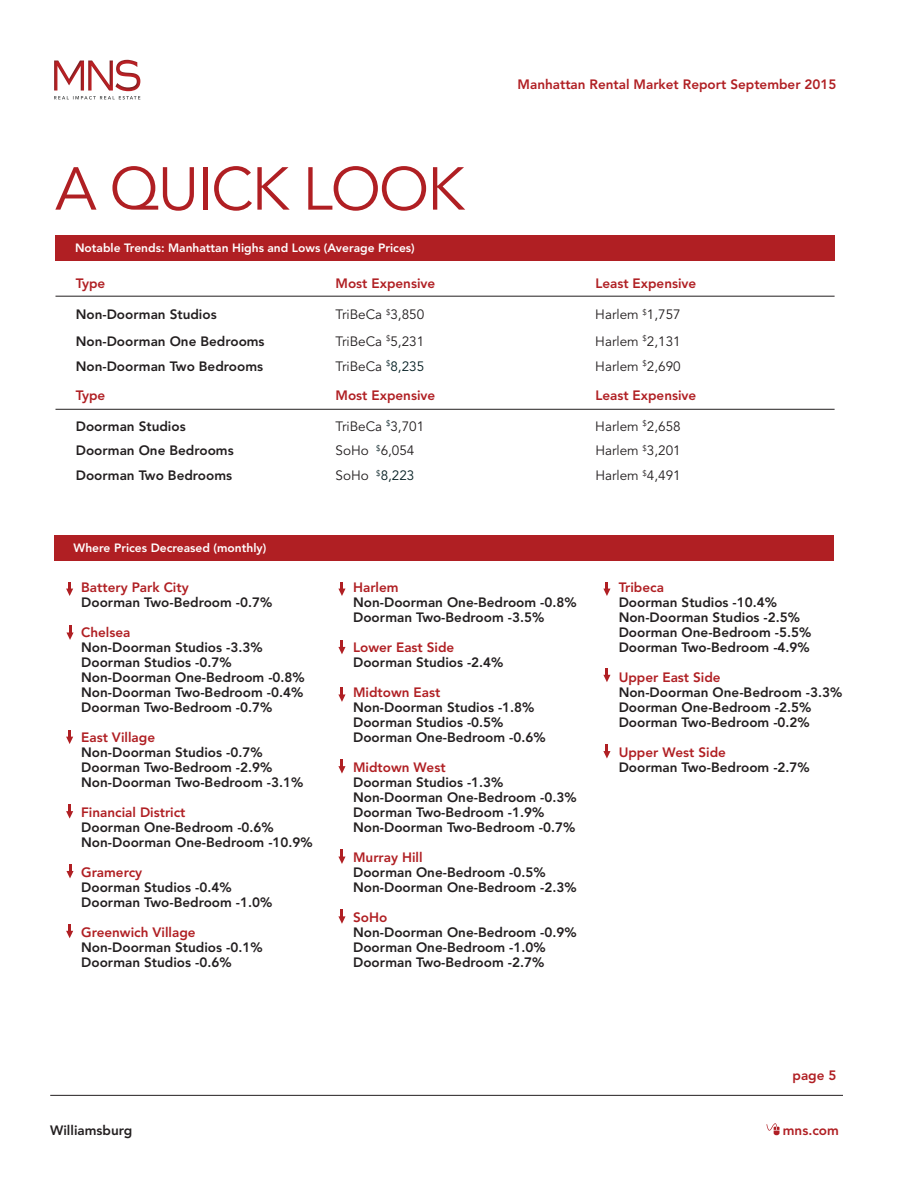
<style>
.page{position:relative;width:918px;height:1188px;background:#fff}
.page>*{position:absolute;margin:0;border:0;box-sizing:border-box;transform-origin:0 0}
.t1{font:60px "Avenir";letter-spacing:-.03em;color:#b01f23}
.t2{font:800 13.5px/15px "Avenir";color:#231f20}
.t3{font:800 13.5px "Avenir";color:#b01f23}
.t4{font:13.5px "Avenir";color:#231f20}
.t5{font:13.5px "Avenir";color:#051f23}
.t6{font:800 12px "Avenir";color:#fff}
.s1{color:#051f23}
.s2{color:#231f20}
</style>
<div class="page">
<img style="left:54px;top:61px;width:30px;height:30px">
<img style="left:55px;top:62px;width:28px;height:27px">
<img style="left:69px;top:61px;width:15px;height:18px">
<img style="left:57px;top:62px;width:25px;height:21px">
<img style="left:88px;top:61px;width:25px;height:30px">
<img style="left:90px;top:62px;width:1px;height:27px">
<img style="left:99px;top:89px;width:11px;height:2px">
<img style="left:91px;top:62px;width:21px;height:27px">
<img style="left:115px;top:60px;width:25px;height:31px">
<svg style="left:54px;top:96px;width:86px;height:4px"></svg>
<hr style="left:50px;top:1095px;width:793px;height:1px;background:#231f20">
<svg style="left:766px;top:1123px;width:14px;height:12px"></svg>
<svg style="left:66px;top:582px;width:7px;height:14px"></svg>
<svg style="left:338px;top:582px;width:8px;height:14px"></svg>
<svg style="left:603px;top:582px;width:8px;height:14px"></svg>
<svg style="left:603px;top:668px;width:8px;height:14px"></svg>
<svg style="left:603px;top:744px;width:8px;height:15px"></svg>
<svg style="left:338px;top:687px;width:8px;height:15px"></svg>
<svg style="left:66px;top:924px;width:7px;height:14px"></svg>
<svg style="left:66px;top:804px;width:7px;height:15px"></svg>
<svg style="left:338px;top:850px;width:8px;height:14px"></svg>
<svg style="left:338px;top:909px;width:8px;height:15px"></svg>
<svg style="left:338px;top:640px;width:8px;height:14px"></svg>
<svg style="left:338px;top:759px;width:8px;height:15px"></svg>
<svg style="left:66px;top:626px;width:8px;height:14px"></svg>
<svg style="left:66px;top:864px;width:8px;height:14px"></svg>
<svg style="left:66px;top:730px;width:7px;height:14px"></svg>
<div style="left:54px;top:536px;width:779px;height:25px;background:#b01f23"></div>
<div style="left:56px;top:235px;width:779px;height:26px;background:#b01f23"></div>
<hr style="left:56px;top:296px;width:779px;height:1px;background:#231f20">
<hr style="left:56px;top:409px;width:779px;height:1px;background:#231f20">
<h1 class="t1" style="left:55px;top:154px;width:411px">A QUICK LOOK</h1>
<p class="t6" style="left:75px;top:241px;width:341px">Notable Trends: Manhattan Highs and Lows (Average Prices)</p>
<p class="t3" style="left:518px;top:77px;width:320px">Manhattan Rental Market Report September 2015</p>
<p class="t3" style="left:76px;top:275px;width:31px">Type</p>
<p class="t3" style="left:336px;top:275px;width:101px">Most Expensive</p>
<p class="t3" style="left:595px;top:275px;width:103px">Least Expensive</p>
<p class="t2" style="left:76px;top:307px;width:142px">Non-Doorman Studios</p>
<p class="t4" style="left:336px;top:307px;width:90px">TriBeCa <sup>$</sup>3,850</p>
<p class="t4" style="left:595px;top:307px;width:87px">Harlem <sup>$</sup>1,757</p>
<p class="t2" style="left:76px;top:333px;width:190px">Non-Doorman One Bedrooms</p>
<p class="t4" style="left:336px;top:333px;width:90px">TriBeCa <sup>$</sup>5,231</p>
<p class="t4" style="left:595px;top:333px;width:87px">Harlem <sup>$</sup>2,131</p>
<p class="t2" style="left:76px;top:359px;width:189px">Non-Doorman Two Bedrooms</p>
<p class="t4" style="left:336px;top:358px;width:90px">TriBeCa <sup>$</sup><span class="s1">8,235</span></p>
<p class="t4" style="left:595px;top:358px;width:87px">Harlem <sup>$</sup>2,690</p>
<p class="t3" style="left:76px;top:387px;width:31px">Type</p>
<p class="t3" style="left:336px;top:387px;width:101px">Most Expensive</p>
<p class="t3" style="left:595px;top:387px;width:103px">Least Expensive</p>
<p class="t2" style="left:76px;top:419px;width:111px">Doorman Studios</p>
<p class="t4" style="left:336px;top:418px;width:90px">TriBeCa <sup>$</sup>3,701</p>
<p class="t4" style="left:595px;top:418px;width:87px">Harlem <sup>$</sup>2,658</p>
<p class="t2" style="left:76px;top:443px;width:159px">Doorman One Bedrooms</p>
<p class="t4" style="left:336px;top:443px;width:80px">SoHo <sup>$</sup>6,054</p>
<p class="t4" style="left:595px;top:443px;width:87px">Harlem <sup>$</sup>3,201</p>
<p class="t2" style="left:76px;top:468px;width:158px">Doorman Two Bedrooms</p>
<p class="t5" style="left:336px;top:468px;width:80px"><span class="s2">SoHo</span> <sup>$</sup>8,223</p>
<p class="t4" style="left:595px;top:468px;width:87px">Harlem <sup>$</sup>4,491</p>
<p class="t6" style="left:74px;top:541px;width:194px">Where Prices Decreased (monthly)</p>
<p class="t3" style="left:81px;top:579px;width:109px">Battery Park City</p>
<p class="t2" style="left:81px;top:595px;width:193px">Doorman Two-Bedroom -0.7%</p>
<p class="t3" style="left:81px;top:624px;width:51px">Chelsea</p>
<p class="t2" style="left:81px;top:640px;width:225px">Non-Doorman Studios -3.3%<br>Doorman Studios -0.7%<br>Non-Doorman One-Bedroom -0.8%<br>Non-Doorman Two-Bedroom -0.4%<br>Doorman Two-Bedroom -0.7%</p>
<p class="t3" style="left:81px;top:729px;width:75px">East Village</p>
<p class="t2" style="left:81px;top:745px;width:224px">Non-Doorman Studios -0.7%<br>Doorman Two-Bedroom -2.9%<br>Non-Doorman Two-Bedroom -3.1%</p>
<p class="t3" style="left:81px;top:804px;width:106px">Financial District</p>
<p class="t2" style="left:81px;top:820px;width:233px">Doorman One-Bedroom -0.6%<br>Non-Doorman One-Bedroom -10.9%</p>
<p class="t3" style="left:81px;top:864px;width:63px">Gramercy</p>
<p class="t2" style="left:81px;top:880px;width:193px">Doorman Studios -0.4%<br>Doorman Two-Bedroom -1.0%</p>
<p class="t3" style="left:81px;top:924px;width:116px">Greenwich Village</p>
<p class="t2" style="left:81px;top:940px;width:183px">Non-Doorman Studios -0.1%<br>Doorman Studios -0.6%</p>
<p class="t3" style="left:353px;top:579px;width:47px">Harlem</p>
<p class="t2" style="left:353px;top:595px;width:225px">Non-Doorman One-Bedroom -0.8%<br>Doorman Two-Bedroom -3.5%</p>
<p class="t3" style="left:353px;top:639px;width:103px">Lower East Side</p>
<p class="t2" style="left:353px;top:655px;width:152px">Doorman Studios -2.4%</p>
<p class="t3" style="left:353px;top:684px;width:89px">Midtown East</p>
<p class="t2" style="left:353px;top:700px;width:194px">Non-Doorman Studios -1.8%<br>Doorman Studios -0.5%<br>Doorman One-Bedroom -0.6%</p>
<p class="t3" style="left:353px;top:759px;width:94px">Midtown West</p>
<p class="t2" style="left:353px;top:775px;width:225px">Doorman Studios -1.3%<br>Non-Doorman One-Bedroom -0.3%<br>Doorman Two-Bedroom -1.9%<br>Non-Doorman Two-Bedroom -0.7%</p>
<p class="t3" style="left:353px;top:849px;width:71px">Murray Hill</p>
<p class="t2" style="left:353px;top:865px;width:225px">Doorman One-Bedroom -0.5%<br>Non-Doorman One-Bedroom -2.3%</p>
<p class="t3" style="left:353px;top:909px;width:36px">SoHo</p>
<p class="t2" style="left:353px;top:925px;width:225px">Non-Doorman One-Bedroom -0.9%<br>Doorman One-Bedroom -1.0%<br>Doorman Two-Bedroom -2.7%</p>
<p class="t3" style="left:619px;top:579px;width:47px">Tribeca</p>
<p class="t2" style="left:619px;top:595px;width:194px">Doorman Studios -10.4%<br>Non-Doorman Studios -2.5%<br>Doorman One-Bedroom -5.5%<br>Doorman Two-Bedroom -4.9%</p>
<p class="t3" style="left:619px;top:669px;width:104px">Upper East Side</p>
<p class="t2" style="left:619px;top:685px;width:225px">Non-Doorman One-Bedroom -3.3%<br>Doorman One-Bedroom -2.5%<br>Doorman Two-Bedroom -0.2%</p>
<p class="t3" style="left:619px;top:744px;width:109px">Upper West Side</p>
<p class="t2" style="left:619px;top:760px;width:193px">Doorman Two-Bedroom -2.7%</p>
<p class="t3" style="left:793px;top:1068px;width:45px">page 5</p>
<p class="t2" style="left:50px;top:1123px;width:84px">Williamsburg</p>
<p class="t3" style="left:783px;top:1122px;width:57px">mns.com</p>
</div>
